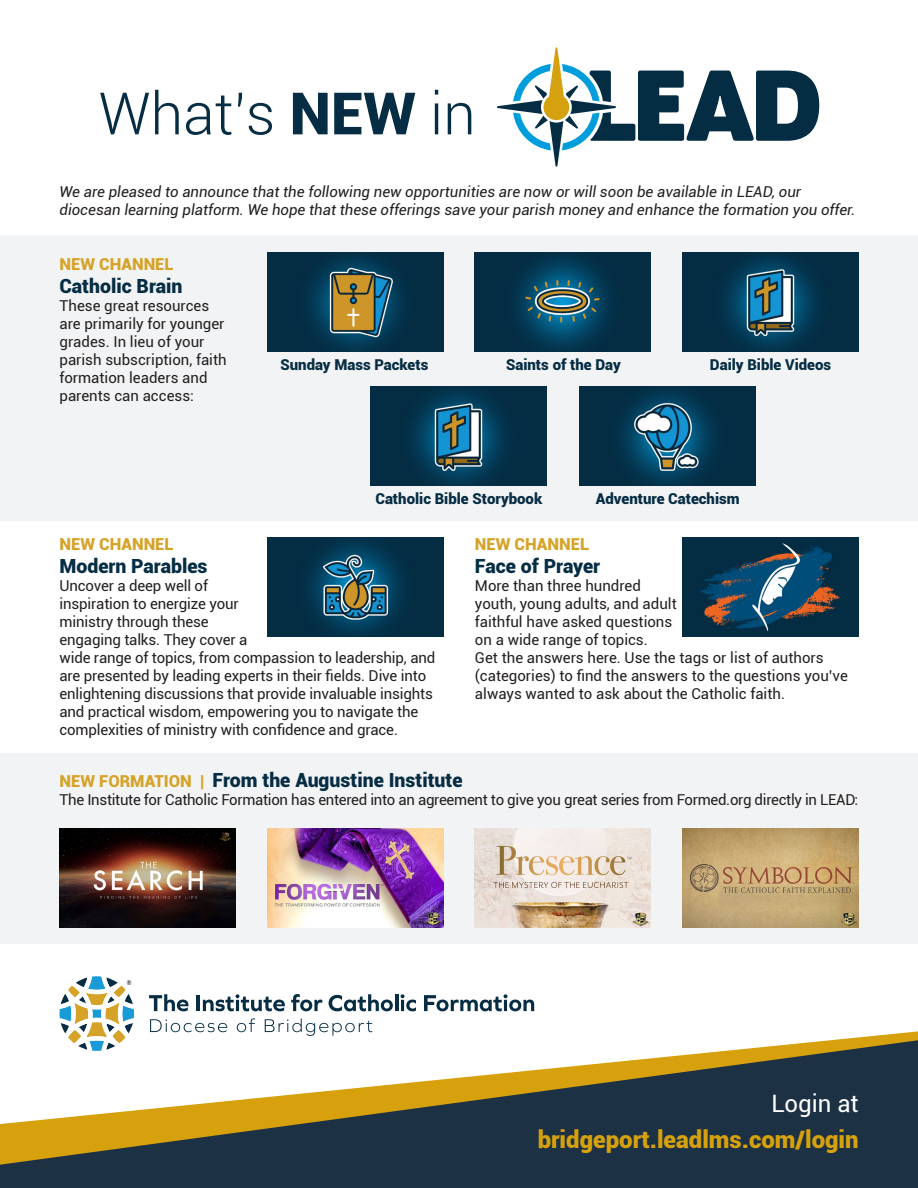
<style>
.page{position:relative;width:918px;height:1188px;background:#fff}
.page>*{position:absolute;margin:0;border:0;box-sizing:border-box;transform-origin:0 0}
.t1{font:300 58.5px "Roboto";color:#062d44}
.t2{font:900 24px "Roboto";color:#d6a10d}
.t3{font:24px "Roboto";color:#fff}
.t4{font:900 19.5px "Roboto";color:#062d44}
.t5{font:900 16.5px "Roboto";color:#d6a328}
.t6{font:15px/18px "Roboto";letter-spacing:-.01em;color:#231f20}
.t7{font:italic 15px/18px "Roboto";color:#231f20}
.t8{font:900 15px "Roboto";color:#062d44}
.s1{font-weight:900}
.s2{font-size:16.5px;color:#d6a328}
</style>
<div class="page">
<div style="left:0;top:754px;width:918px;height:190px;background:#f2f3f4"></div>
<div style="left:0;top:235px;width:918px;height:286px;background:#f2f3f4"></div>
<svg style="left:0;top:1040px;width:918px;height:148px;fill:#1d3145"></svg>
<svg style="left:60px;top:976px;width:74px;height:75px"></svg>
<svg style="left:149px;top:994px;width:39px;height:17px"></svg>
<hr style="left:196px;top:995px;width:4px;height:16px;background:#062d44">
<svg style="left:203px;top:994px;width:82px;height:17px"></svg>
<svg style="left:291px;top:994px;width:31px;height:17px"></svg>
<svg style="left:329px;top:994px;width:64px;height:17px"></svg>
<hr style="left:395px;top:994px;width:3px;height:17px;background:#062d44">
<svg style="left:401px;top:994px;width:15px;height:17px"></svg>
<svg style="left:424px;top:994px;width:110px;height:17px"></svg>
<svg style="left:150px;top:1019px;width:77px;height:13px"></svg>
<svg style="left:237px;top:1018px;width:18px;height:14px"></svg>
<svg style="left:265px;top:1019px;width:107px;height:17px"></svg>
<svg style="left:497px;top:48px;width:322px;height:119px"></svg>
<img style="left:60px;top:829px;width:175px;height:99px">
<img style="left:683px;top:829px;width:175px;height:99px">
<img style="left:267px;top:829px;width:176px;height:99px">
<img style="left:475px;top:829px;width:176px;height:99px">
<img style="left:683px;top:253px;width:175px;height:99px">
<img style="left:267px;top:253px;width:176px;height:99px">
<img style="left:475px;top:253px;width:176px;height:99px">
<img style="left:580px;top:387px;width:176px;height:99px">
<img style="left:371px;top:387px;width:176px;height:99px">
<img style="left:683px;top:538px;width:175px;height:99px">
<img style="left:267px;top:538px;width:176px;height:99px">
<p class="t1" style="left:99px;top:73px;width:379px">What’s <span class="s1">NEW</span> in</p>
<p class="t7" style="left:60px;top:183px;width:798px">We are pleased to announce that the following new opportunities are now or will soon be available in LEAD, our diocesan learning platform. We hope that these offerings save your parish money and enhance the formation you offer.</p>
<p class="t5" style="left:60px;top:253px;width:116px">NEW CHANNEL</p>
<p class="t4" style="left:60px;top:273px;width:125px">Catholic Brain</p>
<p class="t6" style="left:60px;top:297px;width:169px">These great resources are primarily for younger grades. In lieu of your parish subscription, faith formation leaders and parents can access:</p>
<p class="t8" style="left:280px;top:354px;width:149px">Sunday Mass Packets</p>
<p class="t8" style="left:506px;top:354px;width:116px">Saints of the Day</p>
<p class="t8" style="left:710px;top:354px;width:123px">Daily Bible Videos</p>
<p class="t8" style="left:375px;top:488px;width:168px">Catholic Bible Storybook</p>
<p class="t8" style="left:596px;top:488px;width:145px">Adventure Catechism</p>
<p class="t5" style="left:60px;top:532px;width:116px">NEW CHANNEL</p>
<p class="t4" style="left:60px;top:553px;width:150px">Modern Parables</p>
<p class="t6" style="left:60px;top:577px;width:377px">Uncover a deep well of<br>inspiration to energize your<br>ministry through these<br>engaging talks. They cover a<br>wide range of topics, from compassion to leadership, and are presented by leading experts in their fields. Dive into enlightening discussions that provide invaluable insights and practical wisdom, empowering you to navigate the complexities of ministry with confidence and grace.</p>
<p class="t5" style="left:475px;top:532px;width:116px">NEW CHANNEL</p>
<p class="t4" style="left:475px;top:553px;width:127px">Face of Prayer</p>
<p class="t6" style="left:475px;top:577px;width:374px">More than three hundred<br>youth, young adults, and adult<br>faithful have asked questions<br>on a wide range of topics.<br>Get the answers here. Use the tags or list of authors (categories) to find the answers to the questions you’ve always wanted to ask about the Catholic faith.</p>
<p class="t4" style="left:60px;top:766px;width:405px"><span class="s2">NEW FORMATION |</span> From the Augustine Institute</p>
<p class="t6" style="left:60px;top:790px;width:800px">The Institute for Catholic Formation has entered into an agreement to give you great series from Formed.org directly in LEAD:</p>
<p class="t3" style="left:771px;top:1087px;width:89px">Login at</p>
<p class="t2" style="left:538px;top:1122px;width:323px">bridgeport.leadlms.com/login</p>
</div>
